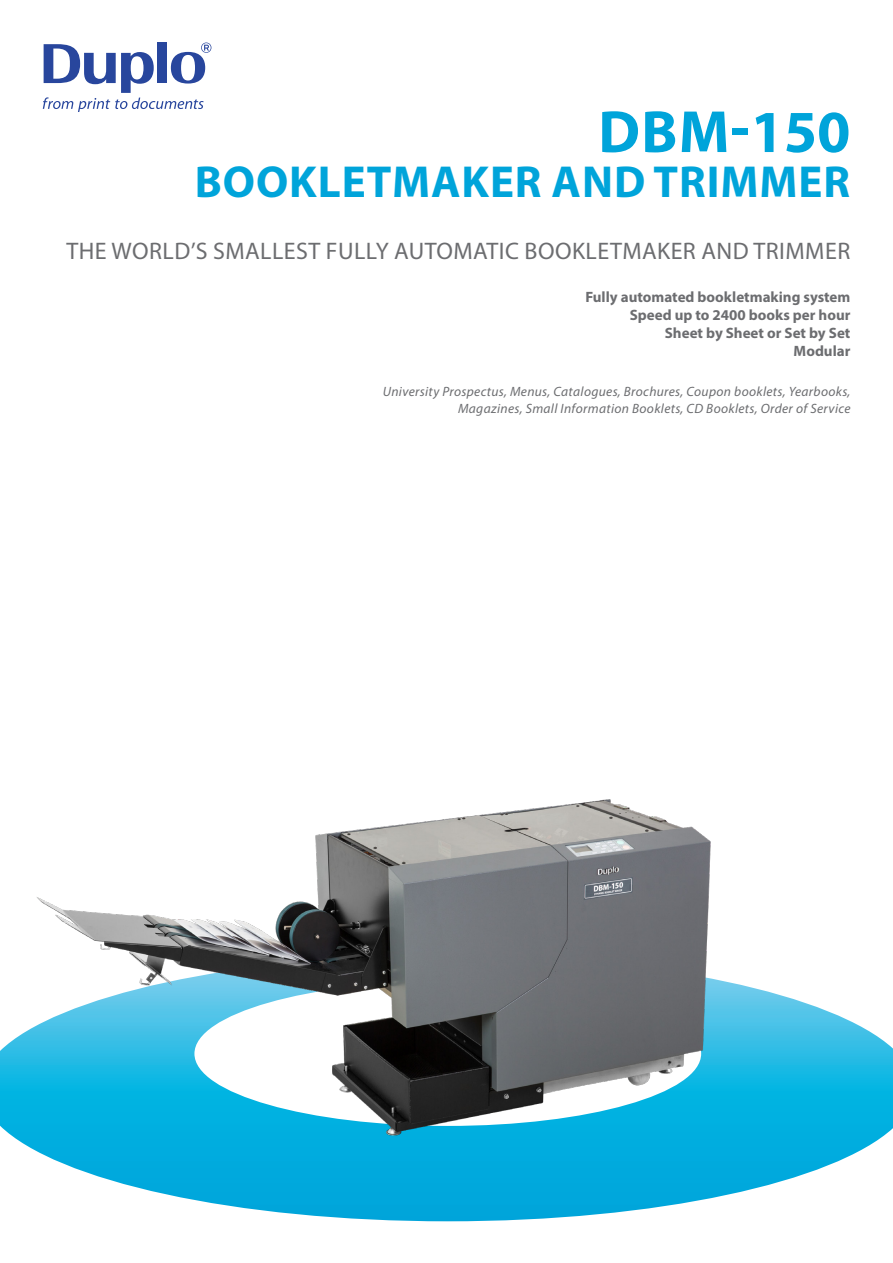
<style>
.page{position:relative;width:893px;height:1263px;background:#fff}
.page>*{position:absolute;margin:0;border:0;box-sizing:border-box;transform-origin:0 0}
.t1{font:700 60px "Myriad Pro";letter-spacing:.01em;color:#00a4da}
.t2{font:700 45px "Myriad Pro";letter-spacing:.02em;color:#00a4da}
.t3{font:24px "Myriad Pro";letter-spacing:.02em;color:#6c6d70}
.t4{font:700 15px/18px "Myriad Pro";color:#6c6d70;text-align:right}
.t5{font:italic 13.5px/16.5px "Myriad Pro";letter-spacing:.025em;color:#6c6d70;text-align:right}
</style>
<div class="page">
<svg style="left:0;top:979px;width:893px;height:242px"></svg>
<svg style="left:43px;top:43px;width:168px;height:69px"></svg>
<img style="left:28px;top:799px;width:688px;height:341px">
<h1 class="t1" style="left:598px;top:93px;width:254px">DBM-150</h1>
<h2 class="t2" style="left:195px;top:153px;width:657px">BOOKLETMAKER AND TRIMMER</h2>
<h3 class="t3" style="left:66px;top:236px;width:785px">THE WORLD’S SMALLEST FULLY AUTOMATIC BOOKLETMAKER AND TRIMMER</h3>
<p class="t4" style="left:585px;top:287px;width:267px">Fully automated bookletmaking system<br>Speed up to 2400 books per hour<br>Sheet by Sheet or Set by Set<br>Modular</p>
<p class="t5" style="left:383px;top:383px;width:469px">University Prospectus, Menus, Catalogues, Brochures, Coupon booklets, Yearbooks,<br>Magazines, Small Information Booklets, CD Booklets, Order of Service</p>
</div>
